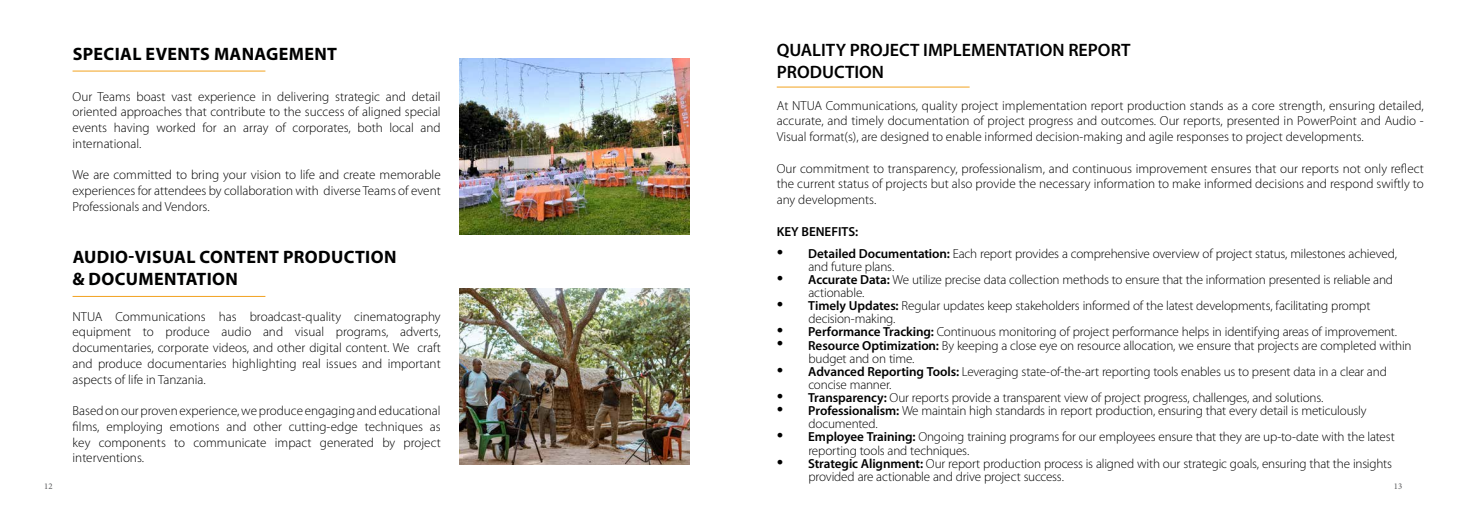
<style>
.page{position:relative;width:1474px;height:521px;background:#fff}
.page>*{position:absolute;margin:0;border:0;box-sizing:border-box;transform-origin:0 0}
.t1{font:700 18.03px/21.6px "Myriad Pro";letter-spacing:.02em;color:#000101}
.t2{font:600 18.03px/21.6px "Myriad Pro";color:#000}
.t3{font:300 13.12px/15.8px "Myriad Pro";letter-spacing:-.01em;color:#000}
.t4{font:600 13.12px "Myriad Pro";color:#000}
.t5{font:8.75px "Minion Pro";color:#58595b}
.s1{font-size:26.25px}
.s2{font-weight:600}
</style>
<div class="page">
<hr style="left:73px;top:71px;width:192px;height:1px;background:#f2a21f">
<img style="left:459px;top:58px;width:230px;height:177px">
<hr style="left:73px;top:296px;width:192px;height:1px;background:#f2a21f">
<img style="left:459px;top:288px;width:230px;height:177px">
<hr style="left:776px;top:87px;width:193px;height:1px;background:#f2a21f">
<h1 class="t2" style="left:776px;top:39px;width:355px">QUALITY PROJECT IMPLEMENTATION REPORT<br>PRODUCTION</h1>
<p class="t3" style="left:776px;top:97px;width:648px;text-align:justify">At NTUA Communications, quality project implementation report production stands as a core strength, ensuring detailed, accurate, and timely documentation of project progress and outcomes. Our reports, presented in PowerPoint and Audio - Visual format(s), are designed to enable informed decision-making and agile responses to project developments.</p>
<p class="t3" style="left:776px;top:160px;width:648px;text-align:justify">Our commitment to transparency, professionalism, and continuous improvement ensures that our reports not only reflect the current status of projects but also provide the necessary information to make informed decisions and respond swiftly to any developments.</p>
<p class="t4" style="left:776px;top:223px;width:83px">KEY BENEFITS:</p>
<p class="t3" style="left:808px;top:247px;width:590px;line-height:13.1px;text-indent:-32px"><span class="s1">•</span> <span class="s2">Detailed Documentation:</span> Each report provides a comprehensive overview of project status, milestones achieved, and future plans.</p>
<p class="t3" style="left:808px;top:273px;width:586px;line-height:13.1px;text-indent:-32px"><span class="s1">•</span> <span class="s2">Accurate Data:</span> We utilize precise data collection methods to ensure that the information presented is reliable and actionable.</p>
<p class="t3" style="left:808px;top:299px;width:563px;line-height:13.1px;text-indent:-32px"><span class="s1">•</span> <span class="s2">Timely Updates:</span> Regular updates keep stakeholders informed of the latest developments, facilitating prompt decision-making.</p>
<p class="t3" style="left:776px;top:324px;width:622px"><span class="s1">•</span> <span class="s2">Performance Tracking:</span> Continuous monitoring of project performance helps in identifying areas of improvement.</p>
<p class="t3" style="left:808px;top:338px;width:604px;line-height:13.1px;text-indent:-32px"><span class="s1">•</span> <span class="s2">Resource Optimization:</span> By keeping a close eye on resource allocation, we ensure that projects are completed within budget and on time.</p>
<p class="t3" style="left:808px;top:365px;width:580px;line-height:13.1px;text-indent:-32px"><span class="s1">•</span> <span class="s2">Advanced Reporting Tools:</span> Leveraging state-of-the-art reporting tools enables us to present data in a clear and concise manner.</p>
<p class="t3" style="left:776px;top:390px;width:548px"><span class="s1">•</span> <span class="s2">Transparency:</span> Our reports provide a transparent view of project progress, challenges, and solutions.</p>
<p class="t3" style="left:808px;top:404px;width:559px;line-height:13.1px;text-indent:-32px"><span class="s1">•</span> <span class="s2">Professionalism:</span> We maintain high standards in report production, ensuring that every detail is meticulously documented.</p>
<p class="t3" style="left:808px;top:430px;width:588px;line-height:13.1px;text-indent:-32px"><span class="s1">•</span> <span class="s2">Employee Training:</span> Ongoing training programs for our employees ensure that they are up-to-date with the latest reporting tools and techniques.</p>
<p class="t3" style="left:808px;top:457px;width:585px;line-height:13.1px;text-indent:-32px"><span class="s1">•</span> <span class="s2">Strategic Alignment:</span> Our report production process is aligned with our strategic goals, ensuring that the insights provided are actionable and drive project success.</p>
<h1 class="t1" style="left:73px;top:42px;width:266px">SPECIAL EVENTS MANAGEMENT</h1>
<p class="t3" style="left:73px;top:88px;width:370px;text-align:justify">Our Teams boast vast experience in delivering strategic and detail oriented approaches that contribute to the success of aligned special events having worked for an array of corporates, both local and international.</p>
<p class="t3" style="left:73px;top:167px;width:370px;text-align:justify">We are committed to bring your vision to life and create memorable experiences for attendees by collaboration with diverse Teams of event Professionals and Vendors.</p>
<h1 class="t1" style="left:73px;top:246px;width:325px">AUDIO-VISUAL CONTENT PRODUCTION &amp; DOCUMENTATION</h1>
<p class="t3" style="left:73px;top:308px;width:370px;text-align:justify">NTUA Communications has broadcast-quality cinematography equipment to produce audio and visual programs, adverts, documentaries, corporate videos, and other digital content. We craft and produce documentaries highlighting real issues and important aspects of life in Tanzania.</p>
<p class="t3" style="left:73px;top:403px;width:370px;text-align:justify">Based on our proven experience, we produce engaging and educational films, employing emotions and other cutting-edge techniques as key components to communicate impact generated by project interventions.</p>
<p class="t5" style="left:44px;top:480px;width:10px">12</p>
<p class="t5" style="left:1393px;top:480px;width:10px">13</p>
</div>
